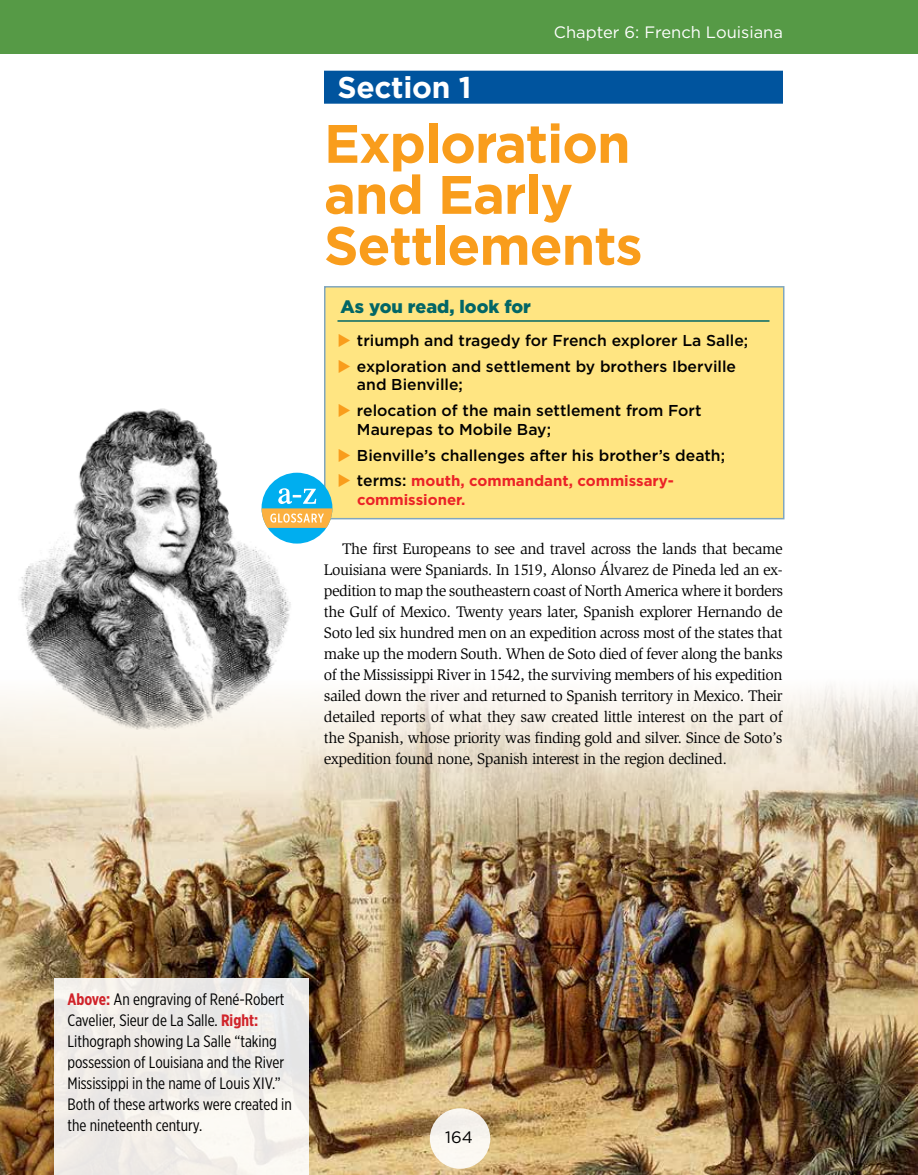
<style>
.page{position:relative;width:918px;height:1175px;background:#fff}
.page>*{position:absolute;margin:0;border:0;box-sizing:border-box;transform-origin:0 0}
.t1{font:700 54px/51px "Gotham";letter-spacing:-.02em;color:#f99d1c}
.t2{font:700 30px "Gotham";letter-spacing:-.01em;color:#fff}
.t3{font:900 18px "Gotham";color:#026666}
.t4{font:16.5px/21px "Gotham X Narrow";color:#000}
.t5{font:16.5px "Gotham";color:#fff}
.t6{font:16.5px "Gotham";color:#000}
.t7{font:15.75px/21px "Slimbach Std";letter-spacing:-.03em;color:#000;text-align:justify}
.t8{font:500 15.75px/18.9px "Gotham";color:#000}
.t9{font:700 15px/18.9px "Gotham";color:#eb2227}
.s1{color:#f99d1c}
.s2{font-weight:500;font-size:15.75px;color:#000}
.s3{font-weight:700;color:#d0232a}
</style>
<div class="page">
<img style="left:0;top:684px;width:918px;height:490px">
<div style="left:324px;top:286px;width:460px;height:233px;background:#ffe582"></div>
<div style="left:324px;top:71px;width:459px;height:33px;background:#00549e"></div>
<hr style="left:338px;top:320px;width:432px;height:2px;background:#026666">
<div style="left:54px;top:977px;width:255px;height:197px;background:linear-gradient(to right,#efebe7,#f1f0ed)"></div>
<img style="left:14px;top:408px;width:283px;height:338px">
<div style="left:262px;top:473px;width:70px;height:70px;background:#00aeef;border-radius:50%"></div>
<svg style="left:262px;top:488px;width:70px;height:40px"></svg>
<div style="left:0;top:0;width:918px;height:54px;background:#569a46"></div>
<div style="left:430px;top:1108px;width:60px;height:60px;background:#faf7f1;border-radius:50%"></div>
<p class="t5" style="left:523px;top:22px;width:262px">Chapter 3: Louisia a’s Economy</p>
<p class="t5" style="left:554px;top:22px;width:231px">Chapter 6: French Louisiana</p>
<h2 class="t2" style="left:338px;top:68px;width:136px">Section 1</h2>
<h1 class="t1" style="left:324px;top:118px;width:320px">Exploration and Early<br>Settlements</h1>
<p class="t3" style="left:340px;top:295px;width:192px">As you read, look for</p>
<p class="t8" style="left:338px;top:331px;width:412px"><span class="s1">◆</span> triumph and tragedy for French explorer La Salle;</p>
<p class="t8" style="left:357px;top:356px;width:381px;text-indent:-19px"><span class="s1">◆</span> exploration and settlement by brothers Iberville and Bienville;</p>
<p class="t8" style="left:357px;top:401px;width:346px;text-indent:-19px"><span class="s1">◆</span> relocation of the main settlement from Fort<br>Maurepas to Mobile Bay;</p>
<p class="t8" style="left:338px;top:445px;width:389px"><span class="s1">◆</span> Bienville’s challenges after his brother’s death;</p>
<p class="t9" style="left:357px;top:471px;width:318px;text-indent:-20px"><span class="s1">◆</span> <span class="s2">terms:</span> mouth, commandant, commissary&shy;commissioner.</p>
<p class="t7" style="left:324px;top:538px;width:461px;text-indent:18px">The first Europeans to see and travel across the lands that became Louisiana were Spaniards. In 1519, Alonso Álvarez de Pineda led an ex&shy;pedition to map the southeastern coast of North America where it borders the Gulf of Mexico. Twenty years later, Spanish explorer Hernando de Soto led six hundred men on an expedition across most of the states that make up the modern South. When de Soto died of fever along the banks of the Mississippi River in 1542, the surviving members of his expedition sailed down the river and returned to Spanish territory in Mexico. Their detailed reports of what they saw created little interest on the part of the Spanish, whose priority was finding gold and silver. Since de Soto’s expedition found none, Spanish interest in the region declined.</p>
<p class="t4" style="left:68px;top:988px;width:226px"><span class="s3">Above:</span> An engraving of René-Robert Cavelier, Sieur de La Salle. <span class="s3">Right:<br></span>Lithograph showing La Salle “taking possession of Louisiana and the River Mississippi in the name of Louis XIV.” Both of these artworks were created in the nineteenth century.</p>
<p class="t6" style="left:445px;top:1126px;width:29px">164</p>
</div>
